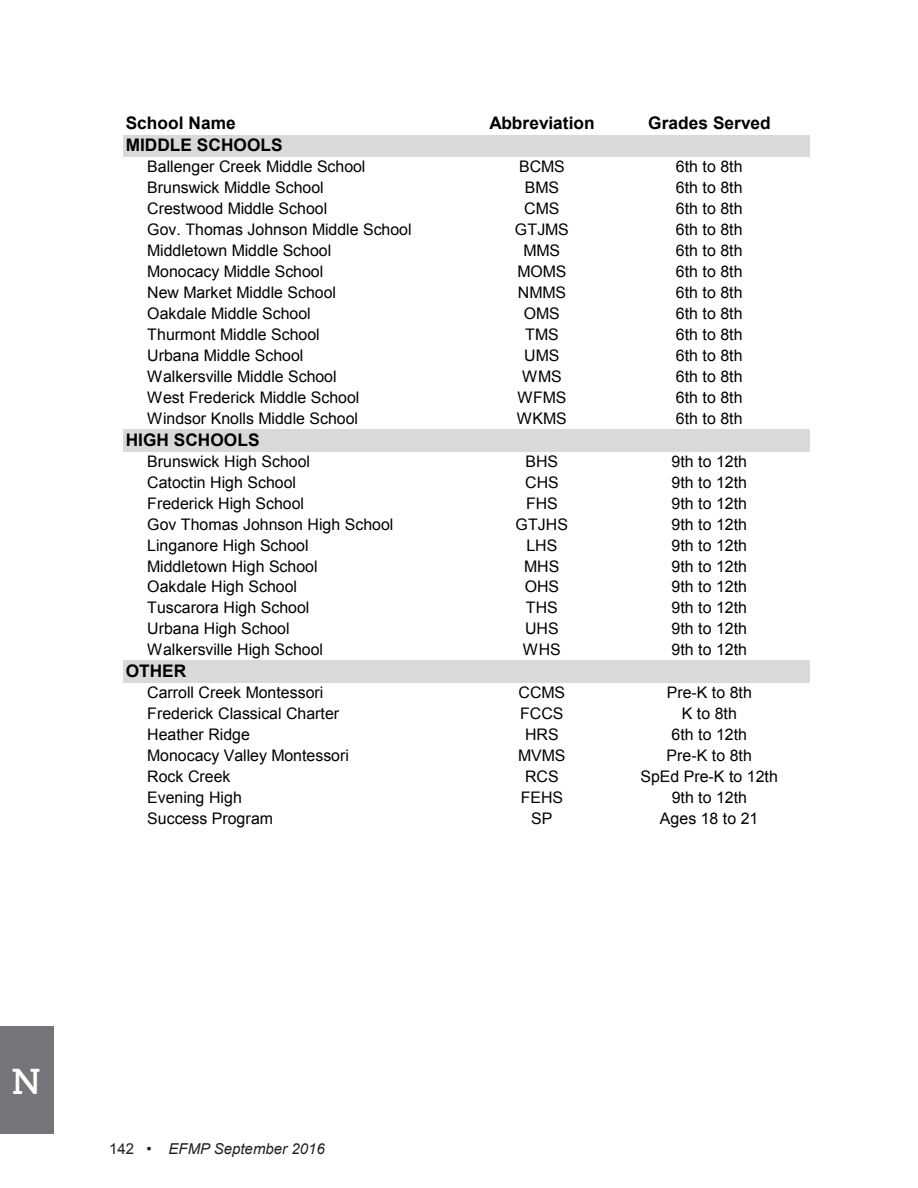
<style>
.page{position:relative;width:918px;height:1188px;background:#fff}
.page>*{position:absolute;margin:0;border:0;box-sizing:border-box;transform-origin:0 0}
.t1{font:700 36px "Caecilia LT Std";color:#fff}
.t2{font:700 17.25px "Arial";color:#000}
.t3{font:15.9px "Arial";color:#000}
.t4{font:italic 15px "Arial";color:#231f20}
.s1{font-style:normal}
</style>
<div class="page">
<div style="left:1px;top:1027px;width:52px;height:106px;background:#757679"></div>
<div style="left:0;top:1026px;width:54px;height:108px;border:2px solid #757679"></div>
<div style="left:123px;top:135px;width:687px;height:22px;background:#d9d9d9"></div>
<div style="left:123px;top:429px;width:687px;height:22px;background:#d9d9d9"></div>
<div style="left:123px;top:661px;width:687px;height:22px;background:#d9d9d9"></div>
<p class="t2" style="left:126px;top:112px;width:112px">School Name</p>
<p class="t2" style="left:489px;top:112px;width:107px">Abbreviation</p>
<p class="t2" style="left:648px;top:112px;width:124px">Grades Served</p>
<p class="t2" style="left:126px;top:134px;width:158px">MIDDLE SCHOOLS</p>
<p class="t3" style="left:147px;top:156px;width:220px">Ballenger Creek Middle School</p>
<p class="t3" style="left:519px;top:156px;width:47px">BCMS</p>
<p class="t3" style="left:676px;top:156px;width:68px">6th to 8th</p>
<p class="t3" style="left:147px;top:177px;width:178px">Brunswick Middle School</p>
<p class="t3" style="left:525px;top:177px;width:36px">BMS</p>
<p class="t3" style="left:676px;top:177px;width:68px">6th to 8th</p>
<p class="t3" style="left:147px;top:198px;width:181px">Crestwood Middle School</p>
<p class="t3" style="left:524px;top:198px;width:37px">CMS</p>
<p class="t3" style="left:676px;top:198px;width:68px">6th to 8th</p>
<p class="t3" style="left:147px;top:219px;width:266px">Gov. Thomas Johnson Middle School</p>
<p class="t3" style="left:515px;top:219px;width:55px">GTJMS</p>
<p class="t3" style="left:676px;top:219px;width:68px">6th to 8th</p>
<p class="t3" style="left:147px;top:240px;width:185px">Middletown Middle School</p>
<p class="t3" style="left:524px;top:240px;width:38px">MMS</p>
<p class="t3" style="left:676px;top:240px;width:68px">6th to 8th</p>
<p class="t3" style="left:147px;top:261px;width:178px">Monocacy Middle School</p>
<p class="t3" style="left:517px;top:261px;width:51px">MOMS</p>
<p class="t3" style="left:676px;top:261px;width:68px">6th to 8th</p>
<p class="t3" style="left:147px;top:282px;width:190px">New Market Middle School</p>
<p class="t3" style="left:518px;top:282px;width:50px">NMMS</p>
<p class="t3" style="left:676px;top:282px;width:68px">6th to 8th</p>
<p class="t3" style="left:147px;top:303px;width:165px">Oakdale Middle School</p>
<p class="t3" style="left:524px;top:303px;width:38px">OMS</p>
<p class="t3" style="left:676px;top:303px;width:68px">6th to 8th</p>
<p class="t3" style="left:147px;top:324px;width:174px">Thurmont Middle School</p>
<p class="t3" style="left:525px;top:324px;width:35px">TMS</p>
<p class="t3" style="left:676px;top:324px;width:68px">6th to 8th</p>
<p class="t3" style="left:147px;top:345px;width:158px">Urbana Middle School</p>
<p class="t3" style="left:524px;top:345px;width:37px">UMS</p>
<p class="t3" style="left:676px;top:345px;width:68px">6th to 8th</p>
<p class="t3" style="left:147px;top:366px;width:191px">Walkersville Middle School</p>
<p class="t3" style="left:522px;top:366px;width:41px">WMS</p>
<p class="t3" style="left:676px;top:366px;width:68px">6th to 8th</p>
<p class="t3" style="left:147px;top:387px;width:214px">West Frederick Middle School</p>
<p class="t3" style="left:517px;top:387px;width:51px">WFMS</p>
<p class="t3" style="left:676px;top:387px;width:68px">6th to 8th</p>
<p class="t3" style="left:147px;top:408px;width:212px">Windsor Knolls Middle School</p>
<p class="t3" style="left:517px;top:408px;width:51px">WKMS</p>
<p class="t3" style="left:676px;top:408px;width:68px">6th to 8th</p>
<p class="t2" style="left:126px;top:428px;width:135px">HIGH SCHOOLS</p>
<p class="t3" style="left:147px;top:451px;width:164px">Brunswick High School</p>
<p class="t3" style="left:526px;top:451px;width:34px">BHS</p>
<p class="t3" style="left:672px;top:451px;width:77px">9th to 12th</p>
<p class="t3" style="left:147px;top:472px;width:150px">Catoctin High School</p>
<p class="t3" style="left:525px;top:472px;width:35px">CHS</p>
<p class="t3" style="left:672px;top:472px;width:77px">9th to 12th</p>
<p class="t3" style="left:147px;top:493px;width:158px">Frederick High School</p>
<p class="t3" style="left:526px;top:493px;width:33px">FHS</p>
<p class="t3" style="left:672px;top:493px;width:77px">9th to 12th</p>
<p class="t3" style="left:147px;top:514px;width:248px">Gov Thomas Johnson High School</p>
<p class="t3" style="left:516px;top:514px;width:54px">GTJHS</p>
<p class="t3" style="left:672px;top:514px;width:77px">9th to 12th</p>
<p class="t3" style="left:147px;top:535px;width:163px">Linganore High School</p>
<p class="t3" style="left:526px;top:535px;width:32px">LHS</p>
<p class="t3" style="left:672px;top:535px;width:77px">9th to 12th</p>
<p class="t3" style="left:147px;top:556px;width:172px">Middletown High School</p>
<p class="t3" style="left:524px;top:556px;width:37px">MHS</p>
<p class="t3" style="left:672px;top:556px;width:77px">9th to 12th</p>
<p class="t3" style="left:147px;top:576px;width:151px">Oakdale High School</p>
<p class="t3" style="left:525px;top:576px;width:36px">OHS</p>
<p class="t3" style="left:672px;top:576px;width:77px">9th to 12th</p>
<p class="t3" style="left:147px;top:597px;width:164px">Tuscarora High School</p>
<p class="t3" style="left:526px;top:597px;width:33px">THS</p>
<p class="t3" style="left:672px;top:597px;width:77px">9th to 12th</p>
<p class="t3" style="left:147px;top:618px;width:144px">Urbana High School</p>
<p class="t3" style="left:525px;top:618px;width:35px">UHS</p>
<p class="t3" style="left:672px;top:618px;width:77px">9th to 12th</p>
<p class="t3" style="left:147px;top:639px;width:177px">Walkersville High School</p>
<p class="t3" style="left:523px;top:639px;width:39px">WHS</p>
<p class="t3" style="left:672px;top:639px;width:77px">9th to 12th</p>
<p class="t2" style="left:126px;top:660px;width:62px">OTHER</p>
<p class="t3" style="left:147px;top:682px;width:178px">Carroll Creek Montessori</p>
<p class="t3" style="left:519px;top:682px;width:48px">CCMS</p>
<p class="t3" style="left:667px;top:682px;width:87px">Pre-K to 8th</p>
<p class="t3" style="left:147px;top:703px;width:193px">Frederick Classical Charter</p>
<p class="t3" style="left:520px;top:703px;width:45px">FCCS</p>
<p class="t3" style="left:682px;top:703px;width:57px">K to 8th</p>
<p class="t3" style="left:147px;top:724px;width:104px">Heather Ridge</p>
<p class="t3" style="left:525px;top:724px;width:35px">HRS</p>
<p class="t3" style="left:672px;top:724px;width:77px">6th to 12th</p>
<p class="t3" style="left:147px;top:745px;width:203px">Monocacy Valley Montessori</p>
<p class="t3" style="left:518px;top:745px;width:49px">MVMS</p>
<p class="t3" style="left:667px;top:745px;width:87px">Pre-K to 8th</p>
<p class="t3" style="left:147px;top:766px;width:85px">Rock Creek</p>
<p class="t3" style="left:525px;top:766px;width:35px">RCS</p>
<p class="t3" style="left:641px;top:766px;width:139px">SpEd Pre-K to 12th</p>
<p class="t3" style="left:147px;top:787px;width:96px">Evening High</p>
<p class="t3" style="left:521px;top:787px;width:44px">FEHS</p>
<p class="t3" style="left:672px;top:787px;width:77px">9th to 12th</p>
<p class="t3" style="left:147px;top:808px;width:127px">Success Program</p>
<p class="t3" style="left:531px;top:808px;width:23px">SP</p>
<p class="t3" style="left:660px;top:808px;width:100px">Ages 18 to 21</p>
<p class="t1" style="left:12px;top:1060px;width:30px">N</p>
<p class="t4" style="left:109px;top:1139px;width:217px"><span class="s1">142 •</span> EFMP September 2016</p>
</div>
